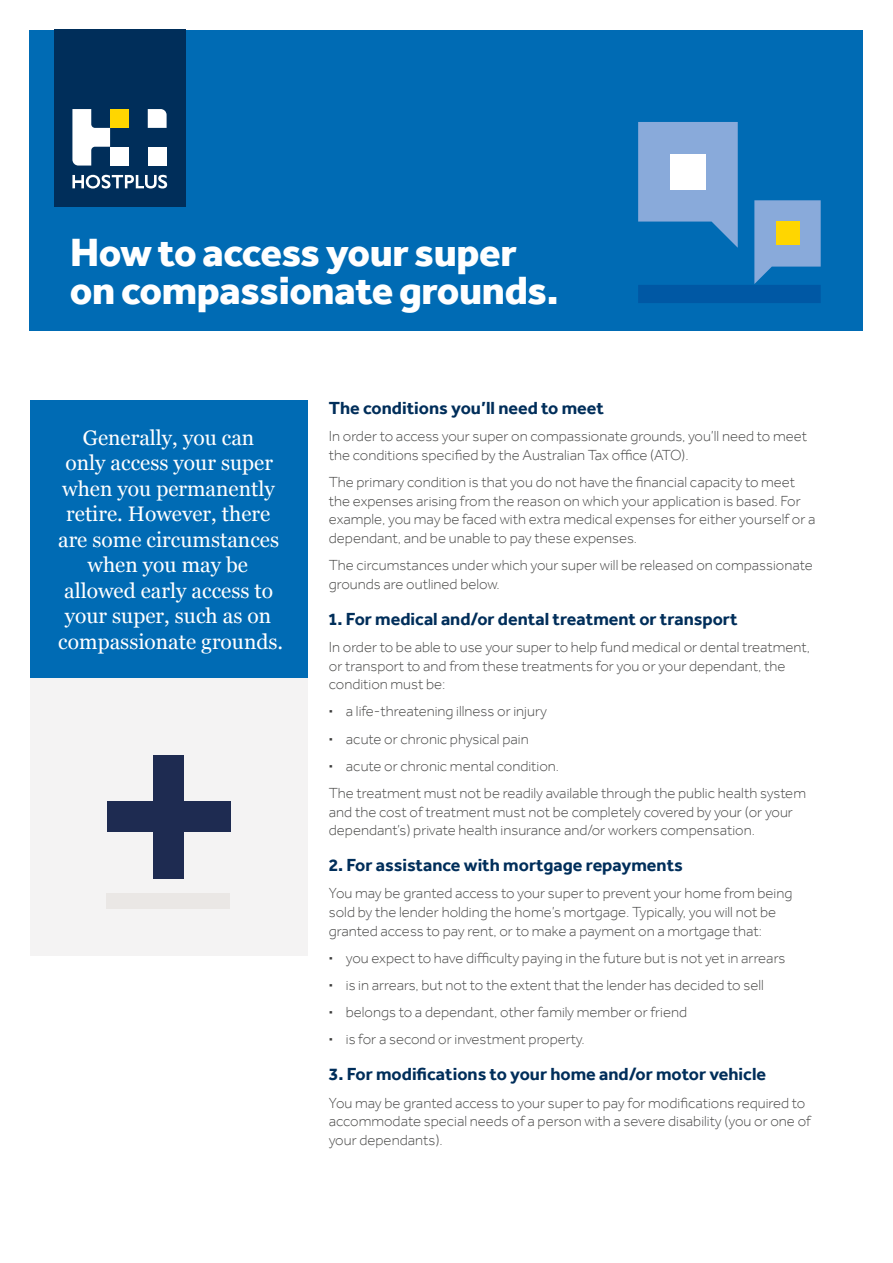
<style>
.page{position:relative;width:893px;height:1263px;background:#fff}
.page>*{position:absolute;margin:0;border:0;box-sizing:border-box;transform-origin:0 0}
.t1{font:800 40.5px/38.2px "Effra";letter-spacing:-.01em;color:#fff}
.t2{font:21px/25.5px "Georgia";color:#fff;text-align:center}
.t3{font:700 18px "Effra";color:#002e5a}
.t4{font:300 15px/18.6px "Effra";color:#4a4a49}
.s1{font-weight:700;color:#3c3c3b}
</style>
<div class="page">
<div style="left:30px;top:30px;width:833px;height:300px;background:#006bb4"></div>
<div style="left:30px;top:400px;width:278px;height:278px;background:#006bb4"></div>
<div style="left:54px;top:30px;width:131px;height:177px;background:#002e5a"></div>
<svg style="left:148px;top:109px;width:19px;height:19px"></svg>
<div style="left:148px;top:147px;width:19px;height:19px;background:#fff"></div>
<div style="left:110px;top:109px;width:19px;height:19px;background:#ffd600"></div>
<svg style="left:72px;top:109px;width:38px;height:57px"></svg>
<div style="left:110px;top:147px;width:19px;height:19px;background:#fff"></div>
<svg style="left:72px;top:175px;width:95px;height:14px"></svg>
<div style="left:30px;top:678px;width:278px;height:277px;background:#f4f3f3"></div>
<div style="left:107px;top:894px;width:123px;height:15px;background:#eae7e5"></div>
<div style="left:107px;top:801px;width:123px;height:31px;background:#1e2b51"></div>
<div style="left:153px;top:755px;width:31px;height:123px;background:#1e2b51"></div>
<div style="left:638px;top:285px;width:183px;height:18px;background:#0058a4"></div>
<svg style="left:638px;top:122px;width:100px;height:126px"></svg>
<svg style="left:754px;top:200px;width:67px;height:84px"></svg>
<div style="left:670px;top:154px;width:36px;height:35px;background:#fff"></div>
<div style="left:776px;top:222px;width:23px;height:23px;background:#ffd600"></div>
<h1 class="t1" style="left:70px;top:232px;width:490px">How to access your super on compassionate grounds.</h1>
<h2 class="t2" style="left:58px;top:424px;width:227px">Generally, you can<br>only access your super when you permanently retire. However, there are some circumstances when you may be allowed early access to your super, such as on compassionate grounds.</h2>
<p class="t3" style="left:329px;top:397px;width:277px">The conditions you’ll need to meet</p>
<p class="t4" style="left:329px;top:427px;width:480px">In order to access your super on compassionate grounds, you’ll need to meet the conditions specified by the Australian Tax office (ATO).</p>
<p class="t4" style="left:329px;top:473px;width:488px">The primary condition is that you do not have the financial capacity to meet the expenses arising from the reason on which your application is based. For example, you may be faced with extra medical expenses for either yourself or a dependant, and be unable to pay these expenses.</p>
<p class="t4" style="left:329px;top:556px;width:485px">The circumstances under which your super will be released on compassionate grounds are outlined below.</p>
<p class="t3" style="left:329px;top:608px;width:410px">1. For medical and/or dental treatment or transport</p>
<p class="t4" style="left:329px;top:637px;width:483px">In order to be able to use your super to help fund medical or dental treatment, or transport to and from these treatments for you or your dependant, the condition must be:</p>
<p class="t4" style="left:329px;top:698px;width:479px;line-height:27.2px"><span class="s1">·</span> a life-threatening illness or injury<br><span class="s1">·</span> acute or chronic physical pain<br><span class="s1">·</span> acute or chronic mental condition.<br>The treatment must not be readily available through the public health system</p>
<p class="t4" style="left:329px;top:802px;width:466px">and the cost of treatment must not be completely covered by your (or your dependant’s) private health insurance and/or workers compensation.</p>
<p class="t3" style="left:329px;top:854px;width:355px">2. For assistance with mortgage repayments</p>
<p class="t4" style="left:329px;top:884px;width:465px">You may be granted access to your super to prevent your home from being sold by the lender holding the home’s mortgage. Typically, you will not be granted access to pay rent, or to make a payment on a mortgage that:</p>
<p class="t4" style="left:329px;top:944px;width:458px;line-height:27.2px"><span class="s1">·</span> you expect to have difficulty paying in the future but is not yet in arrears <span class="s1">·</span> is in arrears, but not to the extent that the lender has decided to sell<br><span class="s1">·</span> belongs to a dependant, other family member or friend<br><span class="s1">·</span> is for a second or investment property.</p>
<p class="t3" style="left:329px;top:1063px;width:439px">3. For modifications to your home and/or motor vehicle</p>
<p class="t4" style="left:329px;top:1093px;width:484px">You may be granted access to your super to pay for modifications required to accommodate special needs of a person with a severe disability (you or one of your dependants).</p>
</div>
